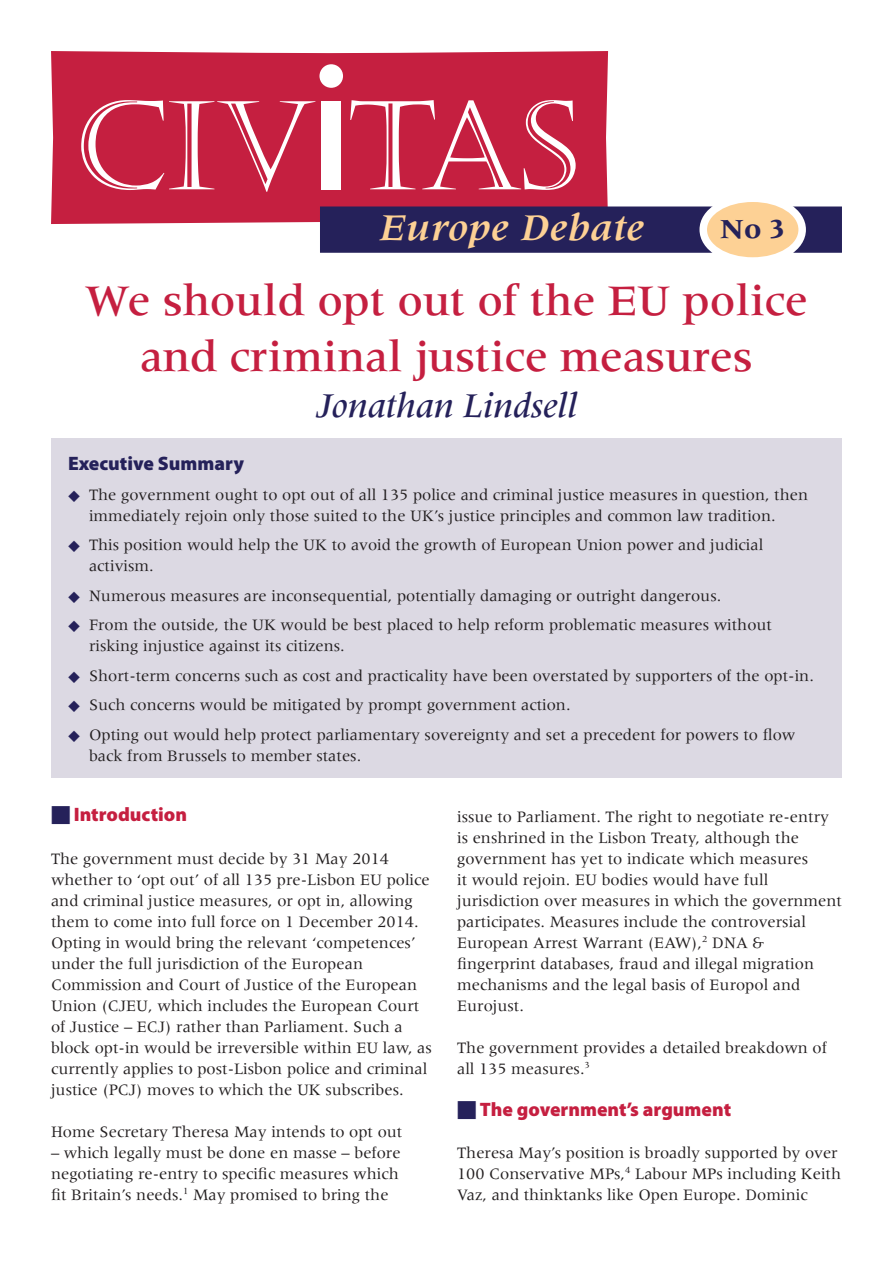
<style>
.page{position:relative;width:893px;height:1263px;background:#fff}
.page>*{position:absolute;margin:0;border:0;box-sizing:border-box;transform-origin:0 0}
.t1{font:500 45px/55.5px "Meridien";color:#c51f40;text-align:center}
.t2{font:italic 700 39px "Meridien";letter-spacing:.02em;color:#fdd195}
.t3{font:italic 500 36px "Meridien";color:#25215a}
.t4{font:700 28.5px "Meridien";color:#25215a}
.t5{font:900 19.5px "Myriad Pro";color:#c51f40}
.t6{font:900 19.5px "Myriad Pro";color:#25215a}
.t7{font:16.5px/21px "Meridien";color:#231f20}
</style>
<div class="page">
<div style="left:51px;top:51px;width:557px;height:173px;background:#c51f40"></div>
<svg style="left:81px;top:100px;width:234px;height:92px;background:#cd415d"></svg>
<svg style="left:350px;top:100px;width:226px;height:90px;background:#cf4762"></svg>
<div style="left:321px;top:101px;width:20px;height:88px;background:#fff"></div>
<div style="left:319px;top:64px;width:24px;height:24px;background:#fff;border-radius:50%"></div>
<div style="left:51px;top:438px;width:791px;height:340px;background:#dcd9e3"></div>
<div style="left:320px;top:206px;width:522px;height:47px;background:#25215a;border:2px solid #25215a"></div>
<div style="left:703px;top:198px;width:99px;height:63px;background:#fdd195;border-radius:50%"></div>
<div style="left:699px;top:194px;width:107px;height:71px;border:8px solid #fff;border-radius:50%"></div>
<h2 class="t2" style="left:379px;top:206px;width:266px">Europe Debate</h2>
<h3 class="t4" style="left:720px;top:212px;width:66px">No 3</h3>
<h1 class="t1" style="left:85px;top:273px;width:724px">We should opt out of the EU police and criminal justice measures</h1>
<h3 class="t3" style="left:316px;top:387px;width:263px">Jonathan Lindsell</h3>
<p class="t6" style="left:68px;top:451px;width:177px">Executive Summary</p>
<p class="t7" style="left:89px;top:484px;width:721px">The government ought to opt out of all 135 police and criminal justice measures in question, then immediately rejoin only those suited to the UK’s justice principles and common law tradition.</p>
<p class="t7" style="left:89px;top:534px;width:676px">This position would help the UK to avoid the growth of European Union power and judicial activism.</p>
<p class="t7" style="left:89px;top:581px;width:684px;line-height:29.5px">Numerous measures are inconsequential, potentially damaging or outright dangerous.<br>From the outside, the UK would be best placed to help reform problematic measures without</p>
<p class="t7" style="left:89px;top:631px;width:726px;line-height:29.5px">risking injustice against its citizens.<br>Short-term concerns such as cost and practicality have been overstated by supporters of the opt-in.<br>Such concerns would be mitigated by prompt government action.<br>Opting out would help protect parliamentary sovereignty and set a precedent for powers to flow</p>
<p class="t7" style="left:89px;top:745px;width:274px">back from Brussels to member states.</p>
<p class="t5" style="left:74px;top:802px;width:115px">Introduction</p>
<p class="t7" style="left:51px;top:848px;width:382px">The government must decide by 31 May 2014 whether to ‘opt out’ of all 135 pre-Lisbon EU police and criminal justice measures, or opt in, allowing them to come into full force on 1 December 2014.<br>Opting in would bring the relevant ‘competences’ under the full jurisdiction of the European Commission and Court of Justice of the European Union (CJEU, which includes the European Court of Justice – ECJ) rather than Parliament. Such a block opt-in would be irreversible within EU law, as currently applies to post-Lisbon police and criminal justice (PCJ) moves to which the UK subscribes.</p>
<p class="t7" style="left:51px;top:1121px;width:353px">Home Secretary Theresa May intends to opt out</p>
<p class="t7" style="left:51px;top:1142px;width:351px;text-align:justify">– which legally must be done en masse – before negotiating re-entry to specific measures which fit Britain’s needs.<sup>1</sup> May promised to bring the</p>
<p class="t7" style="left:457px;top:806px;width:386px">issue to Parliament. The right to negotiate re-entry is enshrined in the Lisbon Treaty, although the government has yet to indicate which measures<br>it would rejoin. EU bodies would have full jurisdiction over measures in which the government participates. Measures include the controversial European Arrest Warrant (EAW),<sup>2</sup> DNA &amp; fingerprint databases, fraud and illegal migration mechanisms and the legal basis of Europol and Eurojust.</p>
<p class="t7" style="left:457px;top:1037px;width:371px">The government provides a detailed breakdown of all 135 measures.<sup>3</sup></p>
<p class="t5" style="left:480px;top:1096px;width:253px">The government’s argument</p>
<p class="t7" style="left:457px;top:1142px;width:386px">Theresa May’s position is broadly supported by over<br>100 Conservative MPs,<sup>4</sup> Labour MPs including Keith<br>Vaz, and thinktanks like Open Europe. Dominic</p>
</div>
